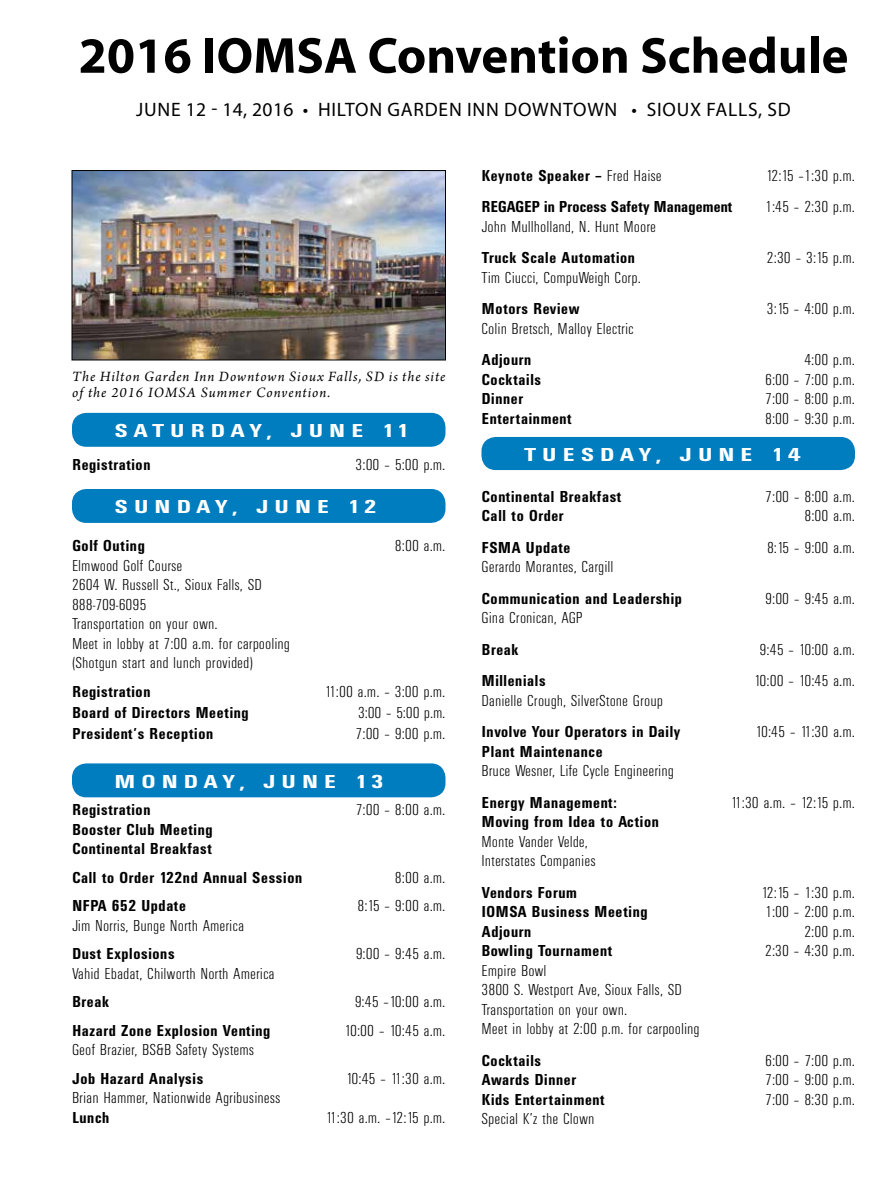
<style>
.page{position:relative;width:891px;height:1188px;background:#fff}
.page>*{position:absolute;margin:0;border:0;box-sizing:border-box;transform-origin:0 0}
.t1{font:700 51px "Myriad";color:#000}
.t2{font:19.5px "Univers Bold Cond DTC";letter-spacing:.2em;color:#fff;scale:1.36 1}
.t3{font:19.5px "Myriad Pro";letter-spacing:.04em;color:#000}
.t4{font:16.5px/19.5px "Univers Light Cond DTC";color:#000}
.t5{font:16.5px/19.5px "Univers Bold Cond DTC";color:#000}
.t6{font:16.5px "Univers Bold Cond DTC";letter-spacing:-.03em;color:#000}
.t7{font:italic 15px/16.5px "Arno Pro";letter-spacing:.065em;color:#000}
.s1{font-family:"Univers Light Cond DTC"}
</style>
<div class="page">
<div style="left:73px;top:414px;width:372px;height:32px;background:#007dbe;border-radius:14px"></div>
<div style="left:72px;top:413px;width:374px;height:34px;border:2px solid #007dbe;border-radius:14px"></div>
<div style="left:73px;top:490px;width:372px;height:32px;background:#007dbe;border-radius:14px"></div>
<div style="left:72px;top:489px;width:374px;height:34px;border:2px solid #007dbe;border-radius:14px"></div>
<div style="left:73px;top:764px;width:372px;height:32px;background:#007dbe;border-radius:14px"></div>
<div style="left:72px;top:763px;width:374px;height:34px;border:2px solid #007dbe;border-radius:14px"></div>
<div style="left:482px;top:438px;width:372px;height:31px;background:#007dbe;border-radius:14px"></div>
<div style="left:482px;top:437px;width:373px;height:33px;border:2px solid #007dbe;border-radius:14px"></div>
<img style="left:74px;top:172px;width:370px;height:186px">
<div style="left:72px;top:170px;width:374px;height:190px;border:1px solid #000"></div>
<h1 class="t1" style="left:79px;top:29px;width:771px">2016 IOMSA Convention Schedule</h1>
<p class="t3" style="left:136px;top:97px;width:656px">JUNE 12 - 14, 2016 • HILTON GARDEN INN DOWNTOWN • SIOUX FALLS, SD</p>
<p class="t7" style="left:72px;top:369px;width:375px">The Hilton Garden Inn Downtown Sioux Falls, SD is the site of the 2016 IOMSA Summer Convention.</p>
<p class="t2" style="left:114px;top:420px;width:218px">SATURDAY, JUNE 11</p>
<p class="t5" style="left:72px;top:455px;width:80px">Registration</p>
<p class="t4" style="left:356px;top:455px;width:91px">3:00 – 5:00 p.m.</p>
<p class="t2" style="left:114px;top:496px;width:195px">SUNDAY, JUNE 12</p>
<p class="t5" style="left:72px;top:536px;width:75px">Golf Outing</p>
<p class="t4" style="left:395px;top:536px;width:52px">8:00 a.m.</p>
<p class="t4" style="left:72px;top:556px;width:220px">Elmwood Golf Course<br>2604 W. Russell St., Sioux Falls, SD<br>888-709-6095<br>Transportation on your own.<br>Meet in lobby at 7:00 a.m. for carpooling (Shotgun start and lunch provided)</p>
<p class="t5" style="left:72px;top:681px;width:80px">Registration</p>
<p class="t4" style="left:325px;top:682px;width:122px">11:00 a.m. – 3:00 p.m.</p>
<p class="t5" style="left:72px;top:702px;width:179px">Board of Directors Meeting</p>
<p class="t4" style="left:358px;top:703px;width:89px">3:00 – 5:00 p.m.</p>
<p class="t5" style="left:72px;top:723px;width:143px">President’s Reception</p>
<p class="t4" style="left:356px;top:724px;width:91px">7:00 – 9:00 p.m.</p>
<p class="t2" style="left:114px;top:770px;width:200px">MONDAY, JUNE 13</p>
<p class="t5" style="left:72px;top:800px;width:80px">Registration</p>
<p class="t4" style="left:356px;top:800px;width:91px">7:00 – 8:00 a.m.</p>
<p class="t5" style="left:72px;top:819px;width:143px">Booster Club Meeting<br>Continental Breakfast</p>
<p class="t5" style="left:72px;top:867px;width:232px">Call to Order 122nd Annual Session</p>
<p class="t4" style="left:395px;top:868px;width:52px">8:00 a.m.</p>
<p class="t5" style="left:72px;top:896px;width:116px">NFPA 652 Update</p>
<p class="t4" style="left:358px;top:896px;width:89px">8:15 – 9:00 a.m.</p>
<p class="t4" style="left:72px;top:916px;width:174px">Jim Norris, Bunge North America</p>
<p class="t5" style="left:72px;top:944px;width:105px">Dust Explosions</p>
<p class="t4" style="left:356px;top:944px;width:91px">9:00 – 9:45 a.m.</p>
<p class="t4" style="left:72px;top:964px;width:204px">Vahid Ebadat, Chilworth North America</p>
<p class="t5" style="left:72px;top:992px;width:39px">Break</p>
<p class="t4" style="left:355px;top:992px;width:92px">9:45 –10:00 a.m.</p>
<p class="t5" style="left:72px;top:1020px;width:200px">Hazard Zone Explosion Venting</p>
<p class="t4" style="left:345px;top:1021px;width:102px">10:00 – 10:45 a.m.</p>
<p class="t4" style="left:72px;top:1040px;width:184px">Geof Brazier, BS&amp;B Safety Systems</p>
<p class="t5" style="left:72px;top:1068px;width:133px">Job Hazard Analysis</p>
<p class="t4" style="left:346px;top:1069px;width:101px">10:45 – 11:30 a.m.</p>
<p class="t4" style="left:72px;top:1088px;width:210px">Brian Hammer, Nationwide Agribusiness</p>
<p class="t5" style="left:72px;top:1107px;width:39px">Lunch</p>
<p class="t4" style="left:326px;top:1108px;width:121px">11:30 a.m. –12:15 p.m.</p>
<p class="t5" style="left:481px;top:165px;width:182px">Keynote Speaker – <span class="s1">Fred Haise</span></p>
<p class="t4" style="left:766px;top:166px;width:90px">12:15 –1:30 p.m.</p>
<p class="t6" style="left:481px;top:197px;width:253px">REGAGEP in Process Safety Management</p>
<p class="t4" style="left:765px;top:197px;width:91px">1:45 – 2:30 p.m.</p>
<p class="t4" style="left:482px;top:217px;width:176px">John Mullholland, N. Hunt Moore</p>
<p class="t5" style="left:482px;top:248px;width:155px">Truck Scale Automation</p>
<p class="t4" style="left:767px;top:248px;width:90px">2:30 – 3:15 p.m.</p>
<p class="t4" style="left:482px;top:268px;width:161px">Tim Ciucci, CompuWeigh Corp.</p>
<p class="t5" style="left:482px;top:299px;width:100px">Motors Review</p>
<p class="t4" style="left:767px;top:299px;width:90px">3:15 – 4:00 p.m.</p>
<p class="t4" style="left:482px;top:319px;width:154px">Colin Bretsch, Malloy Electric</p>
<p class="t5" style="left:482px;top:350px;width:52px">Adjourn</p>
<p class="t4" style="left:804px;top:350px;width:52px">4:00 p.m.</p>
<p class="t5" style="left:482px;top:369px;width:61px">Cocktails</p>
<p class="t4" style="left:765px;top:370px;width:91px">6:00 – 7:00 p.m.</p>
<p class="t5" style="left:482px;top:389px;width:43px">Dinner</p>
<p class="t4" style="left:765px;top:389px;width:91px">7:00 – 8:00 p.m.</p>
<p class="t5" style="left:482px;top:408px;width:92px">Entertainment</p>
<p class="t4" style="left:765px;top:409px;width:91px">8:00 – 9:30 p.m.</p>
<p class="t2" style="left:524px;top:444px;width:206px">TUESDAY, JUNE 14</p>
<p class="t5" style="left:482px;top:486px;width:142px">Continental Breakfast</p>
<p class="t4" style="left:765px;top:487px;width:91px">7:00 – 8:00 a.m.</p>
<p class="t5" style="left:482px;top:506px;width:84px">Call to Order</p>
<p class="t4" style="left:804px;top:506px;width:52px">8:00 a.m.</p>
<p class="t5" style="left:482px;top:537px;width:91px">FSMA Update</p>
<p class="t4" style="left:767px;top:538px;width:89px">8:15 – 9:00 a.m.</p>
<p class="t4" style="left:482px;top:557px;width:134px">Gerardo Morantes, Cargill</p>
<p class="t5" style="left:482px;top:588px;width:202px">Communication and Leadership</p>
<p class="t4" style="left:765px;top:589px;width:91px">9:00 – 9:45 a.m.</p>
<p class="t4" style="left:482px;top:608px;width:103px">Gina Cronican, AGP</p>
<p class="t5" style="left:482px;top:639px;width:39px">Break</p>
<p class="t4" style="left:760px;top:640px;width:97px">9:45 – 10:00 a.m.</p>
<p class="t5" style="left:482px;top:671px;width:66px">Millenials</p>
<p class="t4" style="left:754px;top:671px;width:102px">10:00 – 10:45 a.m.</p>
<p class="t4" style="left:482px;top:691px;width:183px">Danielle Crough, SilverStone Group</p>
<p class="t5" style="left:482px;top:722px;width:201px">Involve Your Operators in Daily</p>
<p class="t4" style="left:756px;top:722px;width:101px">10:45 – 11:30 a.m.</p>
<p class="t5" style="left:482px;top:741px;width:123px">Plant Maintenance</p>
<p class="t4" style="left:482px;top:761px;width:194px">Bruce Wesner, Life Cycle Engineering</p>
<p class="t5" style="left:482px;top:792px;width:137px">Energy Management:</p>
<p class="t4" style="left:731px;top:793px;width:126px">11:30 a.m. – 12:15 p.m.</p>
<p class="t5" style="left:482px;top:812px;width:179px">Moving from Idea to Action</p>
<p class="t4" style="left:482px;top:832px;width:116px">Monte Vander Velde,<br>Interstates Companies</p>
<p class="t5" style="left:482px;top:882px;width:97px">Vendors Forum</p>
<p class="t4" style="left:761px;top:883px;width:95px">12:15 – 1:30 p.m.</p>
<p class="t5" style="left:482px;top:902px;width:168px">IOMSA Business Meeting</p>
<p class="t4" style="left:765px;top:902px;width:91px">1:00 – 2:00 p.m.</p>
<p class="t5" style="left:482px;top:921px;width:52px">Adjourn</p>
<p class="t4" style="left:804px;top:922px;width:52px">2:00 p.m.</p>
<p class="t5" style="left:482px;top:941px;width:132px">Bowling Tournament</p>
<p class="t4" style="left:765px;top:941px;width:91px">2:30 – 4:30 p.m.</p>
<p class="t4" style="left:482px;top:961px;width:220px">Empire Bowl<br>3800 S. Westport Ave, Sioux Falls, SD<br>Transportation on your own.<br>Meet in lobby at 2:00 p.m. for carpooling</p>
<p class="t5" style="left:482px;top:1050px;width:61px">Cocktails</p>
<p class="t4" style="left:765px;top:1051px;width:91px">6:00 – 7:00 p.m.</p>
<p class="t5" style="left:482px;top:1070px;width:96px">Awards Dinner</p>
<p class="t4" style="left:765px;top:1070px;width:91px">7:00 – 9:00 p.m.</p>
<p class="t5" style="left:482px;top:1089px;width:125px">Kids Entertainment</p>
<p class="t4" style="left:765px;top:1090px;width:91px">7:00 – 8:30 p.m.</p>
<p class="t4" style="left:482px;top:1109px;width:115px">Special K’z the Clown</p>
</div>
